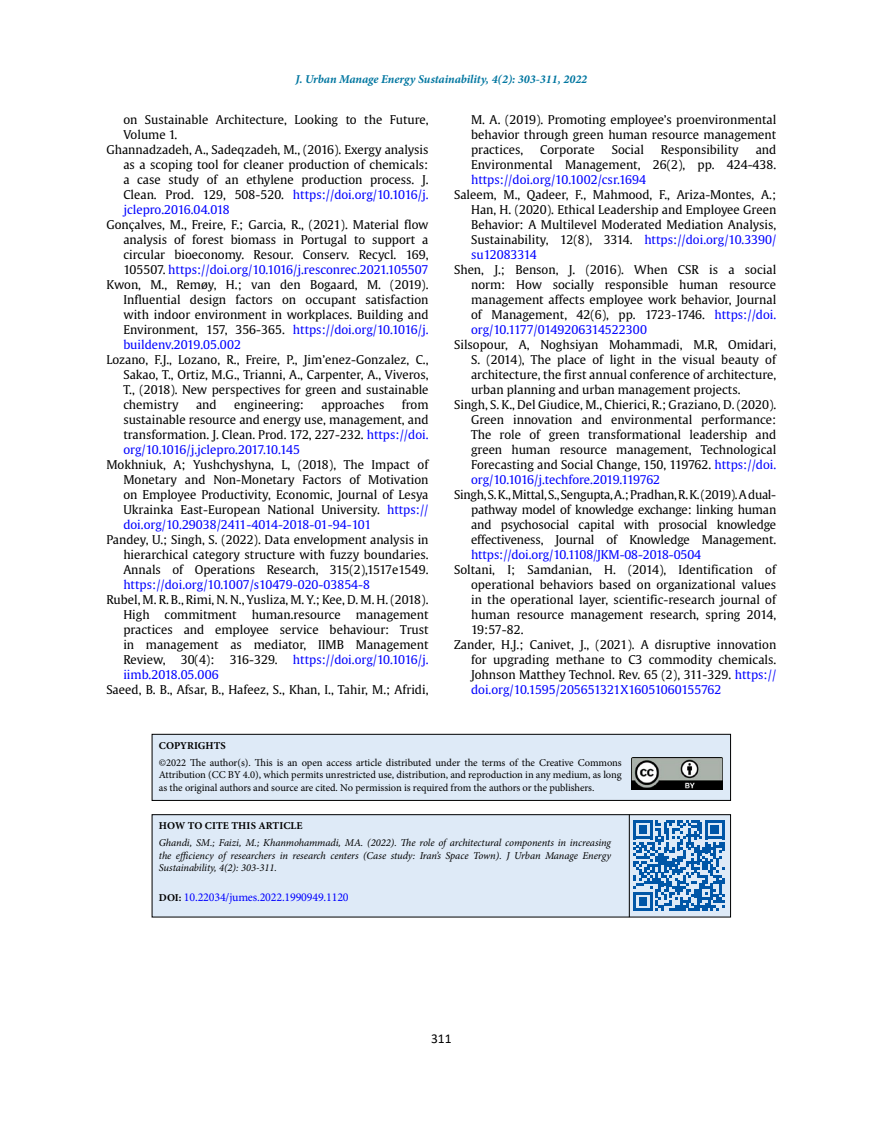
<style>
.page{position:relative;width:872px;height:1127px;background:#fff}
.page>*{position:absolute;margin:0;border:0;box-sizing:border-box;transform-origin:0 0}
.t1{font:13.5px "Calibri";color:#000}
.t2{font:12px/15px "Gulliver";color:#000;text-align:justify}
.t3{font:12px "Gulliver";color:#00f}
.t4{font:italic 700 12px "Minion Pro";letter-spacing:-.005em;color:#0076a0}
.t5{font:12px "Minion Pro";letter-spacing:-.015em;color:#00f}
.t6{font:10.5px/12.6px "Minion Pro";letter-spacing:-.01em;color:#000;text-align:justify}
.t7{font:italic 10.5px/12.6px "Minion Pro";letter-spacing:-.01em;color:#000;text-align:justify}
.t8{font:700 10.5px "Minion Pro";letter-spacing:.005em;color:#000}
.s1{color:#000}
.s2{color:#00f}
.s3{font-weight:700;font-size:10.5px;color:#000}
</style>
<div class="page">
<div style="left:152px;top:734px;width:578px;height:66px;background:#deeaf7"></div>
<div style="left:152px;top:734px;width:579px;height:67px;border:1px solid #000"></div>
<img style="left:631px;top:757px;width:91px;height:32px">
<div style="left:152px;top:815px;width:578px;height:102px;background:#deeaf7"></div>
<div style="left:152px;top:814px;width:579px;height:103px;border:1px solid #000"></div>
<hr style="left:629px;top:814px;width:1px;height:103px;background:#000">
<svg style="left:633px;top:820px;width:91px;height:91px"></svg>
<p class="t4" style="left:295px;top:70px;width:293px">J. Urban Manage Energy Sustainability, 4(2): 303-311, 2022</p>
<p class="t2" style="left:123px;top:112px;width:307px">on Sustainable Architecture, Looking to the Future,</p>
<p class="t2" style="left:123px;top:127px;width:56px">Volume 1.</p>
<p class="t2" style="left:106px;top:142px;width:324px">Ghannadzadeh, A., Sadeqzadeh, M., (2016). Exergy analysis</p>
<p class="t2" style="left:123px;top:157px;width:307px">as a scoping tool for cleaner production of chemicals:</p>
<p class="t2" style="left:123px;top:172px;width:307px">a case study of an ethylene production process. J.</p>
<p class="t3" style="left:123px;top:187px;width:307px"><span class="s1">Clean. Prod. 129, 508-520.</span> https://doi.org/10.1016/j.</p>
<p class="t3" style="left:123px;top:202px;width:108px">jclepro.2016.04.018</p>
<p class="t2" style="left:106px;top:217px;width:324px">Gonçalves, M., Freire, F.; Garcia, R., (2021). Material flow</p>
<p class="t2" style="left:123px;top:232px;width:307px">analysis of forest biomass in Portugal to support a</p>
<p class="t2" style="left:123px;top:247px;width:307px">circular bioeconomy. Resour. Conserv. Recycl. 169,</p>
<p class="t3" style="left:123px;top:262px;width:307px"><span class="s1">105507.</span> https://doi.org/10.1016/j.resconrec.2021.105507</p>
<p class="t2" style="left:106px;top:277px;width:324px">Kwon, M., Remøy, H.; van den Bogaard, M. (2019).</p>
<p class="t2" style="left:123px;top:292px;width:307px">Influential design factors on occupant satisfaction</p>
<p class="t2" style="left:123px;top:307px;width:307px">with indoor environment in workplaces. Building and</p>
<p class="t3" style="left:123px;top:322px;width:307px"><span class="s1">Environment, 157, 356-365.</span> https://doi.org/10.1016/j.</p>
<p class="t3" style="left:123px;top:337px;width:119px">buildenv.2019.05.002</p>
<p class="t2" style="left:123px;top:352px;width:307px;text-indent:-17px">Lozano, F.J., Lozano, R., Freire, P., Jim’enez-Gonzalez, C., Sakao, T., Ortiz, M.G., Trianni, A., Carpenter, A., Viveros, T., (2018). New perspectives for green and sustainable chemistry</p>
<p class="t2" style="left:471px;top:112px;width:307px">M. A. (2019). Promoting employee’s proenvironmental behavior through green human resource management practices,</p>
<p class="t2" style="left:471px;top:142px;width:307px;text-align:right">and<br>Environmental Management, 26(2), pp. 424-438.</p>
<p class="t3" style="left:471px;top:172px;width:177px">https://doi.org/10.1002/csr.1694</p>
<p class="t2" style="left:471px;top:187px;width:307px;text-indent:-17px">Saleem, M., Qadeer, F., Mahmood, F., Ariza-Montes, A.; Han, H. (2020). Ethical Leadership and Employee Green Behavior: A Multilevel Moderated Mediation Analysis, Sustainability, 12(8), 3314. <span class="s2">https://doi.org/10.3390/ su12083314</span></p>
<p class="t2" style="left:471px;top:262px;width:307px;text-indent:-17px">Shen, J.; Benson, J. (2016). When CSR is a social norm: How socially responsible human resource management affects employee work behavior, Journal of Management, 42(6), pp. 1723-1746. <span class="s2">https://doi. org/10.1177/0149206314522300</span></p>
<p class="t2" style="left:454px;top:337px;width:324px">Silsopour, A, Noghsiyan Mohammadi, M.R, Omidari,</p>
<p class="t2" style="left:471px;top:352px;width:306px">S. (2014), The place of light in the visual beauty of</p>
<p class="t2" style="left:471px;top:367px;width:307px">architecture, the first annual conference of architecture,</p>
<p class="t2" style="left:471px;top:382px;width:271px">urban planning and urban management projects.</p>
<p class="t2" style="left:454px;top:397px;width:324px">Singh, S. K., Del Giudice, M., Chierici, R.; Graziano, D. (2020).</p>
<p class="t2" style="left:471px;top:412px;width:307px">Green innovation and environmental performance:</p>
<p class="t2" style="left:471px;top:427px;width:307px">The role of green transformational leadership and</p>
<p class="t2" style="left:471px;top:442px;width:307px">green human resource management, Technological</p>
<p class="t2" style="left:471px;top:457px;width:307px">Forecasting and Social Change, 150, 119762. <span class="s2">https://doi.</span></p>
<p class="t3" style="left:471px;top:472px;width:191px">org/10.1016/j.techfore.2019.119762</p>
<p class="t2" style="left:471px;top:487px;width:307px;text-indent:-17px">Singh, S. K., Mittal, S., Sengupta, A.; Pradhan, R. K. (2019). A dual&shy;pathway model of knowledge exchange: linking human and psychosocial capital with prosocial knowledge effectiveness, Journal of Knowledge Management.</p>
<p class="t3" style="left:471px;top:547px;width:232px">https://doi.org/10.1108/JKM-08-2018-0504</p>
<p class="t2" style="left:454px;top:562px;width:323px">Soltani, I; Samdanian, H. (2014), Identification of</p>
<p class="t2" style="left:471px;top:577px;width:307px">operational behaviors based on organizational values</p>
<p class="t2" style="left:471px;top:592px;width:306px">in the operational layer, scientific-research journal of</p>
<p class="t2" style="left:471px;top:607px;width:307px">human resource management research, spring 2014,</p>
<p class="t2" style="left:471px;top:622px;width:54px">19:57-82.</p>
<p class="t2" style="left:454px;top:637px;width:324px">Zander, H.J.; Canivet, J., (2021). A disruptive innovation</p>
<p class="t2" style="left:471px;top:652px;width:307px">for upgrading methane to C3 commodity chemicals.</p>
<p class="t2" style="left:471px;top:667px;width:307px">Johnson Matthey Technol. Rev. 65 (2), 311-329. <span class="s2">https://</span></p>
<p class="t3" style="left:471px;top:682px;width:252px">doi.org/10.1595/205651321X16051060155762</p>
<p class="t2" style="left:540px;top:142px;width:56px">Corporate</p>
<p class="t2" style="left:611px;top:142px;width:34px">Social</p>
<p class="t2" style="left:661px;top:142px;width:79px">Responsibility</p>
<p class="t2" style="left:123px;top:397px;width:307px;text-indent:278px">from sustainable resource and energy use, management, and transformation. J. Clean. Prod. 172, 227-232. <span class="s2">https://doi. org/10.1016/j.jclepro.2017.10.145</span></p>
<p class="t2" style="left:123px;top:457px;width:307px;text-indent:-17px">Mokhniuk, A; Yushchyshyna, L, (2018), The Impact of Monetary and Non-Monetary Factors of Motivation on Employee Productivity, Economic, Journal of Lesya Ukrainka East-European National University. <span class="s2">https:// doi.org/10.29038/2411-4014-2018-01-94-101</span></p>
<p class="t2" style="left:123px;top:532px;width:307px;text-indent:-17px">Pandey, U.; Singh, S. (2022). Data envelopment analysis in hierarchical category structure with fuzzy boundaries.<br>Annals of Operations Research, 315(2),1517e1549.</p>
<p class="t3" style="left:123px;top:577px;width:248px">https://doi.org/10.1007/s10479-020-03854-8</p>
<p class="t2" style="left:123px;top:592px;width:307px;text-indent:-17px">Rubel, M. R. B., Rimi, N. N., Yusliza, M. Y.; Kee, D. M. H. (2018).<br>High commitment human.resource management practices and employee service behaviour: Trust in management as mediator, IIMB Management Review,</p>
<p class="t2" style="left:196px;top:397px;width:22px">and</p>
<p class="t2" style="left:234px;top:397px;width:72px">engineering:</p>
<p class="t2" style="left:321px;top:397px;width:64px">approaches</p>
<p class="t2" style="left:181px;top:652px;width:35px">30(4):</p>
<p class="t2" style="left:230px;top:652px;width:49px">316-329.</p>
<p class="t3" style="left:293px;top:652px;width:137px">https://doi.org/10.1016/j.</p>
<p class="t3" style="left:123px;top:667px;width:97px">iimb.2018.05.006</p>
<p class="t2" style="left:106px;top:682px;width:324px">Saeed, B. B., Afsar, B., Hafeez, S., Khan, I., Tahir, M.; Afridi,</p>
<p class="t8" style="left:159px;top:738px;width:68px">COPYRIGHTS</p>
<p class="t6" style="left:159px;top:756px;width:464px">©2022 The author(s). This is an open access article distributed under the terms of the Creative Commons Attribution (CC BY 4.0), which permits unrestricted use, distribution, and reproduction in any medium, as long as the original authors and source are cited. No permission is required from the authors or the publishers.</p>
<p class="t8" style="left:159px;top:818px;width:145px">HOW TO CITE THIS ARTICLE</p>
<p class="t7" style="left:159px;top:836px;width:454px">Ghandi, SM.; Faizi, M.; Khanmohammadi, MA. (2022). The role of architectural components in increasing the efficiency of researchers in research centers (Case study: Iran’s Space Town). J Urban Manage Energy Sustainability, 4(2): 303-311.</p>
<p class="t5" style="left:159px;top:889px;width:191px"><span class="s3">DOI:</span> 10.22034/jumes.2022.1990949.1120</p>
<p class="t1" style="left:431px;top:1029px;width:22px">311</p>
</div>
